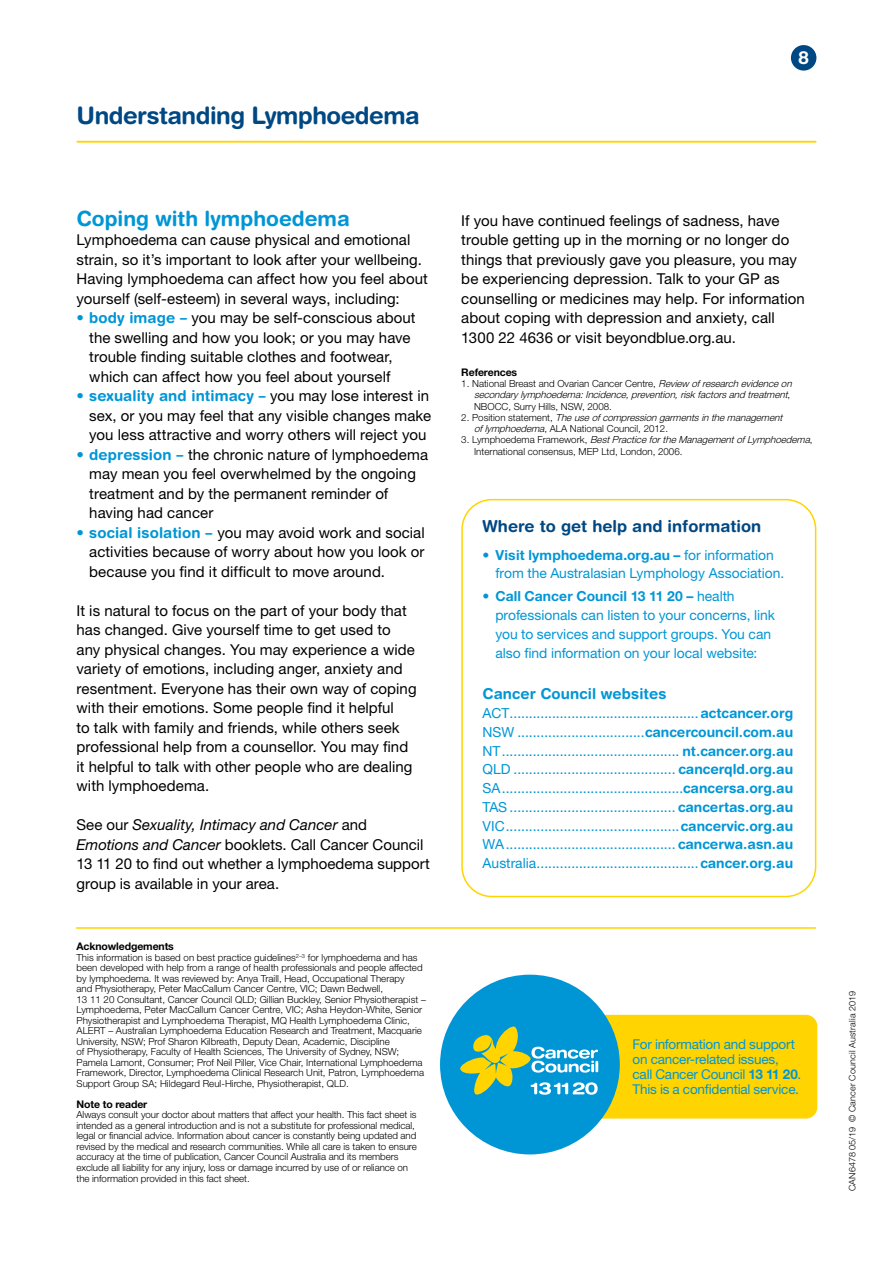
<style>
.page{position:relative;width:893px;height:1263px;background:#fff}
.page>*{position:absolute;margin:0;border:0;box-sizing:border-box;transform-origin:0 0}
.t1{font:700 24px "Helvetica Rounded LT Std";letter-spacing:-.02em;color:#004883}
.t2{font:700 21px "Helvetica Rounded LT Std";color:#0096d6}
.t3{font:700 18px "Helvetica Rounded LT Std";color:#fff}
.t4{font:700 16.5px "Helvetica Rounded LT Std";color:#004883}
.t5{font:15px/19.5px "Helvetica Neue LT Std";letter-spacing:.005em;color:#000}
.t6{font:700 15px "Helvetica Rounded LT Std";letter-spacing:.01em;color:#0096d6}
.t7{font:13.8px/18.8px "Helvetica Neue LT Std";color:#0096d6}
.t8{font:13.5px/15px "Helvetica Neue LT Std";letter-spacing:-.015em;color:#0096d6}
.t9{font:700 10.5px "Helvetica Neue LT Std";letter-spacing:-.01em;color:#000}
.t10{font:300 9.75px/10.5px "Helvetica Neue LT Std";color:#000}
.t11{font:italic 300 9.75px "Helvetica Neue LT Std";color:#000}
.t12{font:300 9px "Helvetica Neue LT Std";letter-spacing:.02em;color:#000}
.s1{color:#0096d6}
.s2{font-family:"Helvetica Rounded LT Std";font-weight:700;color:#0096d6}
.s3{font-family:"Helvetica Neue LT Std";font-weight:400}
.s4{font-family:"Helvetica Neue LT Std";font-weight:400;color:#000}
.s5{font-style:italic}
.s6{font-style:normal}
.s7{font-weight:700}
.s8{font-family:"Helvetica Rounded LT Std";font-weight:700}
</style>
<div class="page">
<hr style="left:77px;top:141px;width:739px;height:2px;background:#ffd400">
<div style="left:791px;top:45px;width:25px;height:26px;background:#004883;border-radius:50%"></div>
<hr style="left:76px;top:927px;width:739px;height:2px;background:#ffd400">
<div style="left:471px;top:1015px;width:346px;height:103px;background:#ffd400;border-radius:11px"></div>
<div style="left:440px;top:975px;width:180px;height:179px;background:#0096d6;border-radius:50%"></div>
<svg style="left:460px;top:1026px;width:138px;height:69px"></svg>
<div style="left:461px;top:499px;width:355px;height:398px;border:2px solid #ffd400;border-radius:30px"></div>
<h1 class="t1" style="left:77px;top:101px;width:345px">Understanding Lymphoedema</h1>
<h3 class="t3" style="left:798px;top:47px;width:13px">8</h3>
<h2 class="t2" style="left:77px;top:206px;width:275px">Coping with lymphoedema</h2>
<h3 class="t5" style="left:77px;top:230px;width:353px">Lymphoedema can cause physical and emotional strain, so it’s important to look after your wellbeing.<br>Having lymphoedema can affect how you feel about yourself (self-esteem) in several ways, including:</h3>
<h3 class="t5" style="left:89px;top:308px;width:328px;text-indent:-13px"><span class="s1">•</span> <span class="s2">body image –</span> you may be self-conscious about the swelling and how you look; or you may have trouble finding suitable clothes and footwear, which can affect how you feel about yourself</h3>
<h3 class="t6" style="left:77px;top:387px;width:354px"><span class="s3">•</span> sexuality and intimacy – <span class="s4">you may lose interest in</span></h3>
<h3 class="t5" style="left:89px;top:406px;width:343px">sex, or you may feel that any visible changes make you less attractive and worry others will reject you</h3>
<h3 class="t5" style="left:89px;top:445px;width:340px;text-indent:-13px"><span class="s1">•</span> <span class="s2">depression –</span> the chronic nature of lymphoedema may mean you feel overwhelmed by the ongoing treatment and by the permanent reminder of having had cancer</h3>
<h3 class="t5" style="left:89px;top:523px;width:337px;text-align:justify;text-indent:-13px"><span class="s1">•</span> <span class="s2">social isolation –</span> you may avoid work and social activities because of worry about how you look or because you find it difficult to move around.</h3>
<p class="t5" style="left:77px;top:601px;width:342px">It is natural to focus on the part of your body that has changed. Give yourself time to get used to any physical changes. You may experience a wide variety of emotions, including anger, anxiety and resentment. Everyone has their own way of coping with their emotions. Some people find it helpful<br>to talk with family and friends, while others seek professional help from a counsellor. You may find it helpful to talk with other people who are dealing with lymphoedema.</p>
<h3 class="t5" style="left:77px;top:815px;width:355px">See our <span class="s5">Sexuality, Intimacy and Cancer</span> and <span class="s5">Emotions and Cancer</span> booklets. Call Cancer Council 13 11 20 to find out whether a lymphoedema support group is available in your area.</h3>
<p class="t9" style="left:77px;top:940px;width:99px">Acknowledgements</p>
<p class="t10" style="left:77px;top:952px;width:351px">This information is based on best practice guidelines<sup>2–3</sup> for lymphoedema and has been developed with help from a range of health professionals and people affected by lymphoedema. It was reviewed by: Anya Traill, Head, Occupational Therapy<br>and Physiotherapy, Peter MacCallum Cancer Centre, VIC; Dawn Bedwell,<br>13 11 20 Consultant, Cancer Council QLD; Gillian Buckley, Senior Physiotherapist – Lymphoedema, Peter MacCallum Cancer Centre, VIC; Asha Heydon-White, Senior Physiotherapist and Lymphoedema Therapist, MQ Health Lymphoedema Clinic, ALERT – Australian Lymphoedema Education Research and Treatment, Macquarie University, NSW; Prof Sharon Kilbreath, Deputy Dean, Academic, Discipline<br>of Physiotherapy, Faculty of Health Sciences, The University of Sydney, NSW; Pamela Lamont, Consumer; Prof Neil Piller, Vice Chair, International Lymphoedema Framework, Director, Lymphoedema Clinical Research Unit, Patron, Lymphoedema Support Group SA; Hildegard Reul-Hirche, Physiotherapist, QLD.</p>
<p class="t9" style="left:77px;top:1098px;width:72px">Note to reader</p>
<p class="t10" style="left:77px;top:1109px;width:342px">Always consult your doctor about matters that affect your health. This fact sheet is intended as a general introduction and is not a substitute for professional medical, legal or financial advice. Information about cancer is constantly being updated and revised by the medical and research communities. While all care is taken to ensure accuracy at the time of publication, Cancer Council Australia and its members exclude all liability for any injury, loss or damage incurred by use of or reliance on the information provided in this fact sheet.</p>
<p class="t5" style="left:461px;top:211px;width:345px">If you have continued feelings of sadness, have trouble getting up in the morning or no longer do things that previously gave you pleasure, you may be experiencing depression. Talk to your GP as counselling or medicines may help. For information about coping with depression and anxiety, call 1300 22 4636 or visit beyondblue.org.au.</p>
<p class="t9" style="left:461px;top:366px;width:57px">References</p>
<p class="t10" style="left:461px;top:378px;width:335px">1. National Breast and Ovarian Cancer Centre, <span class="s5">Review ofresearchevidenceon</span></p>
<p class="t11" style="left:474px;top:389px;width:318px">secondary lymphoedema:Incidence,prevention,riskfactorsand treatment<span class="s6">,</span></p>
<p class="t10" style="left:474px;top:401px;width:139px">NBOCC, Surry Hills, NSW, 2008.</p>
<p class="t11" style="left:461px;top:411px;width:325px"><span class="s6">2 . P o s i t i o n s t a t e m e n t ,</span> Theuseofcompressiongarmentsinthemanagement</p>
<p class="t10" style="left:474px;top:423px;width:195px"><span class="s5">oflymphoedema</span>, ALA National Council, 2012.</p>
<p class="t11" style="left:461px;top:434px;width:353px"><span class="s6">3 . Ly m p h o e d e m a F r a m e w o r k ,</span> BestPracticefortheManagementofLymphoedema<span class="s6">,</span></p>
<p class="t10" style="left:474px;top:446px;width:210px">International consensus, MEP Ltd, London, 2006.</p>
<h3 class="t4" style="left:483px;top:516px;width:280px">Where to get help and information</h3>
<h3 class="t7" style="left:495px;top:545px;width:290px;text-indent:-13px">• <span class="s7">Visit lymphoedema.org.au –</span> for information from the Australasian Lymphology Association.</h3>
<h3 class="t7" style="left:495px;top:587px;width:281px;text-indent:-13px">• <span class="s7">Call Cancer Council 13 11 20 –</span> health professionals can listen to your concerns, link you to services and support groups. You can also find information on your local website:</h3>
<h3 class="t6" style="left:483px;top:685px;width:185px">Cancer Council websites</h3>
<p class="t7" style="left:483px;top:703px;width:312px;text-align:justify">ACT.................................................<span class="s8">actcancer.org </span>NSW .................................<span class="s8">cancercouncil.com.au </span>NT.............................................. <span class="s8">nt.cancer.org.au </span>QLD .......................................... <span class="s8">cancerqld.org.au </span>SA...............................................<span class="s8">cancersa.org.au </span>TAS ........................................... <span class="s8">cancertas.org.au </span>VIC.............................................<span class="s8">cancervic.org.au </span>WA............................................ <span class="s8">cancerwa.asn.au </span>Australia..........................................<span class="s8">cancer.org.au</span></p>
<h3 class="t8" style="left:633px;top:1036px;width:170px">For information and support on cancer-related issues, call Cancer Council <span class="s7">13 11 20</span>.<br>This is a confidential service.</h3>
<p class="t12" style="left:847px;top:1191px;width:201px;rotate:-90deg">CAN6478 05/19 © Cancer Council Australia 2019</p>
</div>
